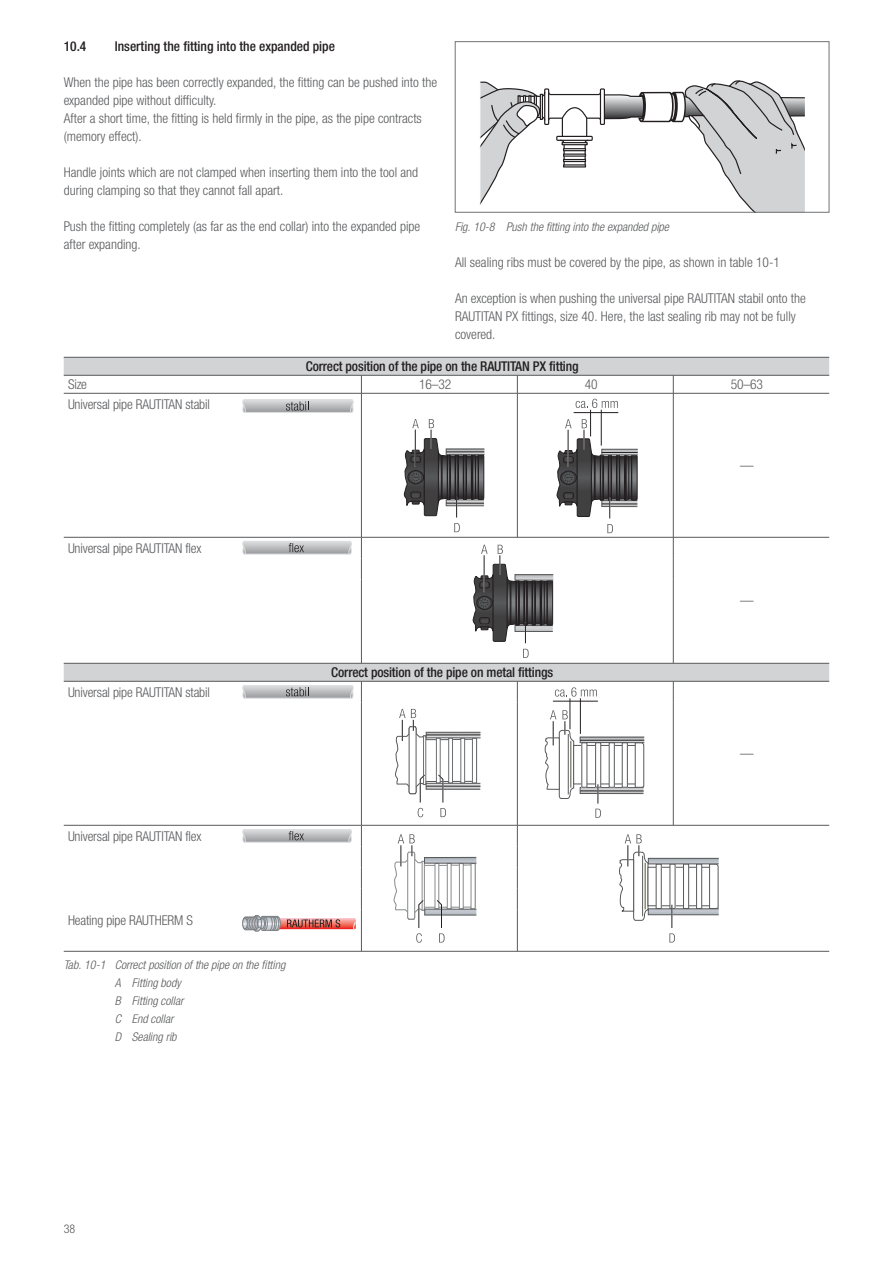
<style>
.page{position:relative;width:893px;height:1263px;background:#fff}
.page>*{position:absolute;margin:0;border:0;box-sizing:border-box;transform-origin:0 0}
.t1{font:300 condensed 13.5px/18px "Helvetica Neue LTW1 G";color:#58595b}
.t2{font:500 condensed 13.5px "Helvetica Neue LTW1 G";letter-spacing:-.01em;color:#231f20}
.t3{font:italic 300 condensed 12px/18px "Helvetica Neue LTW1 G";color:#58595b}
.t4{font:300 condensed 12px "Helvetica Neue LTW1 G";color:#58595b}
</style>
<div class="page">
<svg style="left:64px;top:358px;width:765px;height:323px"></svg>
<hr style="left:64px;top:357px;width:765px;height:1px;background:#58595b">
<hr style="left:64px;top:375px;width:765px;height:1px;background:#58595b">
<hr style="left:64px;top:393px;width:765px;height:1px;background:#58595b">
<hr style="left:361px;top:537px;width:468px;height:1px;background:#58595b">
<hr style="left:64px;top:663px;width:765px;height:1px;background:#58595b">
<hr style="left:64px;top:681px;width:765px;height:1px;background:#58595b">
<hr style="left:361px;top:825px;width:468px;height:1px;background:#58595b">
<hr style="left:64px;top:951px;width:765px;height:1px;background:#58595b">
<svg style="left:361px;top:375px;width:1px;height:18px"></svg>
<svg style="left:517px;top:375px;width:1px;height:18px"></svg>
<svg style="left:673px;top:375px;width:1px;height:18px"></svg>
<hr style="left:361px;top:393px;width:1px;height:144px;background:#58595b">
<hr style="left:517px;top:393px;width:1px;height:144px;background:#58595b">
<hr style="left:673px;top:393px;width:1px;height:144px;background:#58595b">
<hr style="left:64px;top:537px;width:297px;height:1px;background:#58595b">
<svg style="left:673px;top:537px;width:1px;height:42px"></svg>
<hr style="left:673px;top:579px;width:1px;height:84px;background:#58595b">
<svg style="left:361px;top:537px;width:1px;height:42px"></svg>
<hr style="left:361px;top:579px;width:1px;height:84px;background:#58595b">
<svg style="left:361px;top:681px;width:1px;height:21px"></svg>
<svg style="left:517px;top:681px;width:1px;height:21px"></svg>
<hr style="left:517px;top:702px;width:1px;height:123px;background:#58595b">
<svg style="left:673px;top:681px;width:1px;height:21px"></svg>
<hr style="left:673px;top:702px;width:1px;height:123px;background:#58595b">
<hr style="left:361px;top:702px;width:1px;height:123px;background:#58595b">
<hr style="left:64px;top:825px;width:297px;height:1px;background:#58595b">
<svg style="left:517px;top:825px;width:1px;height:84px"></svg>
<hr style="left:517px;top:909px;width:1px;height:42px;background:#58595b">
<svg style="left:361px;top:825px;width:1px;height:84px"></svg>
<hr style="left:361px;top:909px;width:1px;height:42px;background:#58595b">
<svg style="left:242px;top:399px;width:111px;height:14px;background:#babcbe"></svg>
<svg style="left:242px;top:541px;width:110px;height:14px;background:#bebfc1"></svg>
<svg style="left:523px;top:649px;width:6px;height:9px"></svg>
<svg style="left:473px;top:545px;width:80px;height:98px"></svg>
<svg style="left:242px;top:685px;width:111px;height:14px;background:#bbbcbe"></svg>
<svg style="left:242px;top:829px;width:110px;height:14px;background:#bdbfc1"></svg>
<svg style="left:394px;top:834px;width:82px;height:109px"></svg>
<svg style="left:619px;top:834px;width:100px;height:109px"></svg>
<svg style="left:242px;top:915px;width:114px;height:17px"></svg>
<svg style="left:480px;top:80px;width:325px;height:130px"></svg>
<div style="left:455px;top:41px;width:374px;height:171px;border:1px solid #717375"></div>
<svg style="left:403px;top:419px;width:82px;height:113px"></svg>
<svg style="left:607px;top:524px;width:6px;height:9px"></svg>
<svg style="left:557px;top:399px;width:81px;height:119px"></svg>
<svg style="left:395px;top:709px;width:86px;height:108px"></svg>
<hr style="left:580px;top:698px;width:1px;height:36px;background:#231f20">
<hr style="left:553px;top:701px;width:45px;height:1px;background:#231f20">
<hr style="left:570px;top:698px;width:1px;height:31px;background:#231f20">
<svg style="left:545px;top:710px;width:100px;height:108px"></svg>
<svg style="left:555px;top:687px;width:42px;height:10px"></svg>
<p class="t2" style="left:64px;top:41px;width:24px">10.4</p>
<p class="t2" style="left:115px;top:41px;width:222px">Inserting the fitting into the expanded pipe</p>
<p class="t1" style="left:64px;top:75px;width:375px">When the pipe has been correctly expanded, the fitting can be pushed into the expanded pipe without difficulty.<br>After a short time, the fitting is held firmly in the pipe, as the pipe contracts (memory effect).</p>
<p class="t1" style="left:64px;top:165px;width:356px">Handle joints which are not clamped when inserting them into the tool and during clamping so that they cannot fall apart.</p>
<p class="t1" style="left:64px;top:219px;width:358px">Push the fitting completely (as far as the end collar) into the expanded pipe after expanding.</p>
<p class="t3" style="left:455px;top:219px;width:216px">Fig. 10-8 Push the fitting into the expanded pipe</p>
<p class="t1" style="left:455px;top:255px;width:326px">All sealing ribs must be covered by the pipe, as shown in table 10-1</p>
<p class="t1" style="left:455px;top:291px;width:352px">An exception is when pushing the universal pipe RAUTITAN stabil onto the<br>RAUTITAN PX fittings, size 40. Here, the last sealing rib may not be fully covered.</p>
<p class="t2" style="left:306px;top:362px;width:274px">Correct position of the pipe on the RAUTITAN PX fitting</p>
<p class="t1" style="left:68px;top:377px;width:20px">Size</p>
<p class="t1" style="left:419px;top:377px;width:34px">16–32</p>
<p class="t1" style="left:585px;top:377px;width:14px">40</p>
<p class="t1" style="left:731px;top:377px;width:34px">50–63</p>
<p class="t1" style="left:68px;top:397px;width:143px">Universal pipe RAUTITAN stabil</p>
<p class="t1" style="left:68px;top:540px;width:135px">Universal pipe RAUTITAN flex</p>
<p class="t1" style="left:68px;top:684px;width:143px">Universal pipe RAUTITAN stabil</p>
<p class="t2" style="left:331px;top:668px;width:223px">Correct position of the pipe on metal fittings</p>
<p class="t1" style="left:68px;top:828px;width:135px">Universal pipe RAUTITAN flex</p>
<p class="t1" style="left:68px;top:913px;width:126px">Heating pipe RAUTHERM S</p>
<p class="t3" style="left:115px;top:957px;width:172px;text-indent:-51px">Tab. 10-1 Correct position of the pipe on the fitting<br>A Fitting body<br>B Fitting collar<br>C End collar<br>D Sealing rib</p>
<p class="t4" style="left:64px;top:1225px;width:13px">38</p>
<p class="t1" style="left:740px;top:458px;width:15px">―</p>
<p class="t1" style="left:740px;top:593px;width:15px">―</p>
<p class="t1" style="left:740px;top:746px;width:15px">―</p>
</div>
